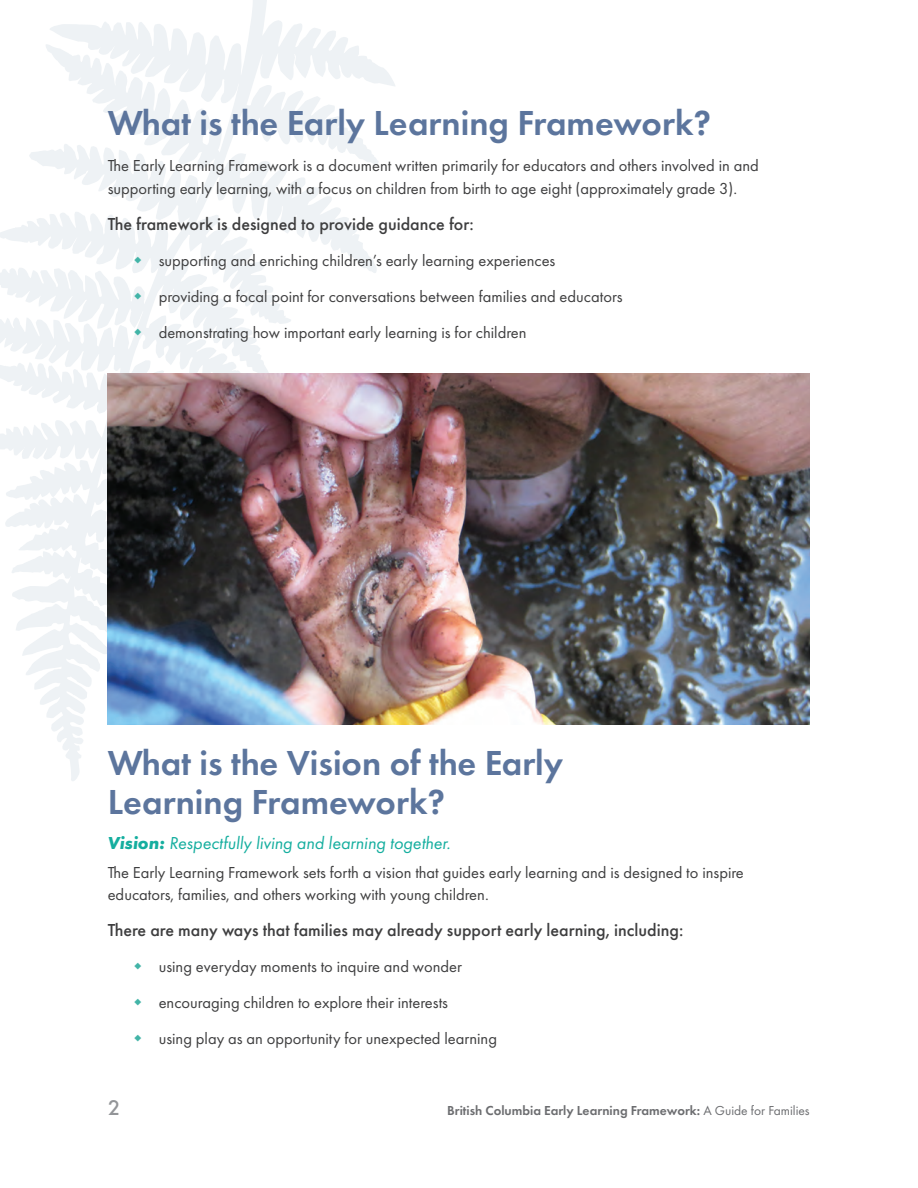
<style>
.page{position:relative;width:918px;height:1188px;background:#fff}
.page>*{position:absolute;margin:0;border:0;box-sizing:border-box;transform-origin:0 0}
.t1{font:600 36px/39px "Futura PT";color:#5c759d}
.t2{font:500 19.5px "Futura";color:#939598}
.t3{font:500 18px "Futura PT";color:#3e3e3f}
.t4{font:italic 18px "Futura PT";color:#15ae9f}
.t5{font:16.5px/22.5px "Futura PT";color:#3e3e3f}
.t6{font:600 13.5px "Futura PT";color:#6c6d70}
.s1{font-weight:700}
.s2{font-weight:400}
</style>
<div class="page">
<svg style="left:0;top:0;width:397px;height:781px"></svg>
<img style="left:108px;top:374px;width:702px;height:351px">
<svg style="left:135px;top:256px;width:6px;height:7px"></svg>
<svg style="left:135px;top:292px;width:6px;height:7px"></svg>
<svg style="left:135px;top:329px;width:6px;height:6px"></svg>
<p class="t1" style="left:108px;top:104px;width:605px">What is the Early Learning Framework?</p>
<p class="t5" style="left:108px;top:155px;width:653px">The Early Learning Framework is a document written primarily for educators and others involved in and supporting early learning, with a focus on children from birth to age eight (approximately grade 3).</p>
<p class="t3" style="left:108px;top:213px;width:367px">The framework is designed to provide guidance for:</p>
<p class="t5" style="left:159px;top:249px;width:398px">supporting and enriching children’s early learning experiences</p>
<p class="t5" style="left:159px;top:285px;width:465px">providing a focal point for conversations between families and educators</p>
<p class="t5" style="left:159px;top:321px;width:369px">demonstrating how important early learning is for children</p>
<p class="t1" style="left:108px;top:743px;width:457px">What is the Vision of the Early<br>Learning Framework?</p>
<p class="t4" style="left:108px;top:832px;width:344px"><span class="s1">Vision:</span> Respectfully living and learning together.</p>
<p class="t5" style="left:108px;top:861px;width:638px">The Early Learning Framework sets forth a vision that guides early learning and is designed to inspire educators, families, and others working with young children.</p>
<p class="t3" style="left:108px;top:920px;width:577px">There are many ways that families may already support early learning, including:</p>
<p class="t5" style="left:159px;top:956px;width:305px">using everyday moments to inquire and wonder</p>
<p class="t5" style="left:159px;top:992px;width:291px">encouraging children to explore their interests</p>
<p class="t5" style="left:159px;top:1028px;width:340px">using play as an opportunity for unexpected learning</p>
<p class="t2" style="left:108px;top:1095px;width:14px">2</p>
<p class="t6" style="left:447px;top:1102px;width:364px">British Columbia Early Learning Framework: <span class="s2">A Guide for Families</span></p>
</div>
